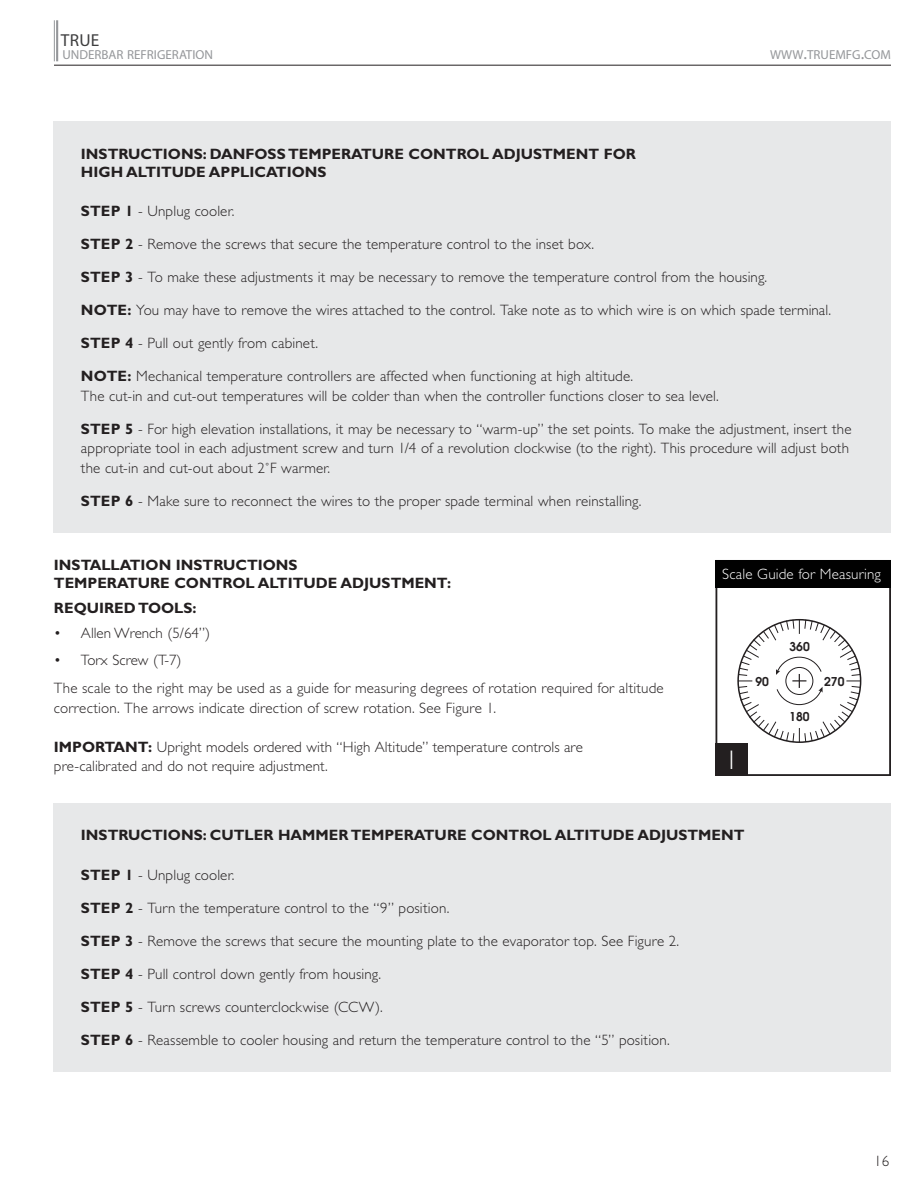
<style>
.page{position:relative;width:918px;height:1188px;background:#fff}
.page>*{position:absolute;margin:0;border:0;box-sizing:border-box;transform-origin:0 0}
.t1{font:300 27px "Gill Sans Std";color:#fff}
.t2{font:17.4px "Myriad Pro";color:#3e3e3f}
.t3{font:300 15px/19.5px "Gill Sans Std";letter-spacing:.01em;color:#231f20}
.t4{font:700 15px/18px "Gill Sans Std";color:#231f20}
.t5{font:300 15px "Gill Sans Std";letter-spacing:.01em;color:#fff}
.t6{font:13.05px "Myriad Pro";color:#95979a}
.t7{font:600 12.15px "Avant Garde";color:#231f20}
.s1{font-size:17.4px}
.s2{font-weight:700}
</style>
<div class="page">
<hr style="left:56px;top:20px;width:2px;height:41px;background:#95979a">
<hr style="left:54px;top:20px;width:1px;height:41px;background:#95979a">
<hr style="left:54px;top:65px;width:837px;height:1px;background:#231f20">
<svg style="left:737px;top:619px;width:124px;height:124px"></svg>
<div style="left:715px;top:560px;width:176px;height:216px;border:2px solid #231f20"></div>
<div style="left:716px;top:744px;width:32px;height:32px;background:#231f20"></div>
<div style="left:716px;top:560px;width:175px;height:27px;background:#010101"></div>
<div style="left:54px;top:122px;width:837px;height:411px;background:#e7e8e9"></div>
<div style="left:54px;top:803px;width:837px;height:269px;background:#e7e8e9"></div>
<p class="t2" style="left:61px;top:31px;width:40px">TRUE</p>
<p class="t6" style="left:62px;top:48px;width:152px">UNDERBAR REFRIGERATION</p>
<p class="t6" style="left:770px;top:47px;width:122px">WWW<span class="s1">.</span>TRUEMFG<span class="s1">.</span>COM</p>
<p class="t4" style="left:81px;top:145px;width:557px">INSTRUCTIONS: DANFOSS TEMPERATURE CONTROL ADJUSTMENT FOR<br>HIGH ALTITUDE APPLICATIONS</p>
<p class="t3" style="left:81px;top:202px;width:155px"><span class="s2">STEP 1</span> - Unplug cooler.</p>
<p class="t3" style="left:81px;top:235px;width:515px"><span class="s2">STEP 2</span> - Remove the screws that secure the temperature control to the inset box.</p>
<p class="t3" style="left:81px;top:268px;width:688px"><span class="s2">STEP 3</span> - To make these adjustments it may be necessary to remove the temperature control from the housing.</p>
<p class="t3" style="left:81px;top:301px;width:752px"><span class="s2">NOTE:</span> You may have to remove the wires attached to the control. Take note as to which wire is on which spade terminal.</p>
<p class="t3" style="left:81px;top:334px;width:239px"><span class="s2">STEP 4</span> - Pull out gently from cabinet.</p>
<p class="t3" style="left:81px;top:367px;width:639px"><span class="s2">NOTE:</span> Mechanical temperature controllers are affected when functioning at high altitude.<br>The cut-in and cut-out temperatures will be colder than when the controller functions closer to sea level.</p>
<p class="t3" style="left:81px;top:419px;width:772px"><span class="s2">STEP 5</span> - For high elevation installations, it may be necessary to “warm-up” the set points. To make the adjustment, insert the appropriate tool in each adjustment screw and turn 1/4 of a revolution clockwise (to the right). This procedure will adjust both the cut-in and cut-out about 2˚F warmer.</p>
<p class="t3" style="left:81px;top:491px;width:562px"><span class="s2">STEP 6</span> - Make sure to reconnect the wires to the proper spade terminal when reinstalling.</p>
<p class="t4" style="left:54px;top:556px;width:399px">INSTALLATION INSTRUCTIONS<br>TEMPERATURE CONTROL ALTITUDE ADJUSTMENT:</p>
<p class="t4" style="left:54px;top:599px;width:144px">REQUIRED TOOLS:</p>
<p class="t3" style="left:54px;top:623px;width:158px">• Allen Wrench (5/64”)</p>
<p class="t3" style="left:54px;top:646px;width:611px;line-height:28.5px">• Torx Screw (T-7)<br>The scale to the right may be used as a guide for measuring degrees of rotation required for altitude</p>
<p class="t3" style="left:54px;top:698px;width:444px">correction. The arrows indicate direction of screw rotation. See Figure 1.</p>
<p class="t3" style="left:54px;top:737px;width:531px"><span class="s2">IMPORTANT:</span> Upright models ordered with “High Altitude” temperature controls are pre-calibrated and do not require adjustment.</p>
<p class="t5" style="left:722px;top:565px;width:160px">Scale Guide for Measuring</p>
<h1 class="t1" style="left:725px;top:745px;width:15px">1</h1>
<p class="t7" style="left:755px;top:673px;width:15px">90</p>
<p class="t7" style="left:790px;top:639px;width:22px">360</p>
<p class="t7" style="left:789px;top:709px;width:22px">180</p>
<p class="t7" style="left:824px;top:673px;width:22px">270</p>
<p class="t4" style="left:81px;top:826px;width:665px">INSTRUCTIONS: CUTLER HAMMER TEMPERATURE CONTROL ALTITUDE ADJUSTMENT</p>
<p class="t3" style="left:81px;top:865px;width:155px"><span class="s2">STEP 1</span> - Unplug cooler.</p>
<p class="t3" style="left:81px;top:898px;width:370px"><span class="s2">STEP 2</span> - Turn the temperature control to the “9” position.</p>
<p class="t3" style="left:81px;top:931px;width:600px"><span class="s2">STEP 3</span> - Remove the screws that secure the mounting plate to the evaporator top. See Figure 2.</p>
<p class="t3" style="left:81px;top:964px;width:302px"><span class="s2">STEP 4</span> - Pull control down gently from housing.</p>
<p class="t3" style="left:81px;top:997px;width:303px"><span class="s2">STEP 5</span> - Turn screws counterclockwise (CCW).</p>
<p class="t3" style="left:81px;top:1030px;width:590px"><span class="s2">STEP 6</span> - Reassemble to cooler housing and return the temperature control to the “5” position.</p>
<p class="t3" style="left:874px;top:1151px;width:16px">16</p>
</div>
